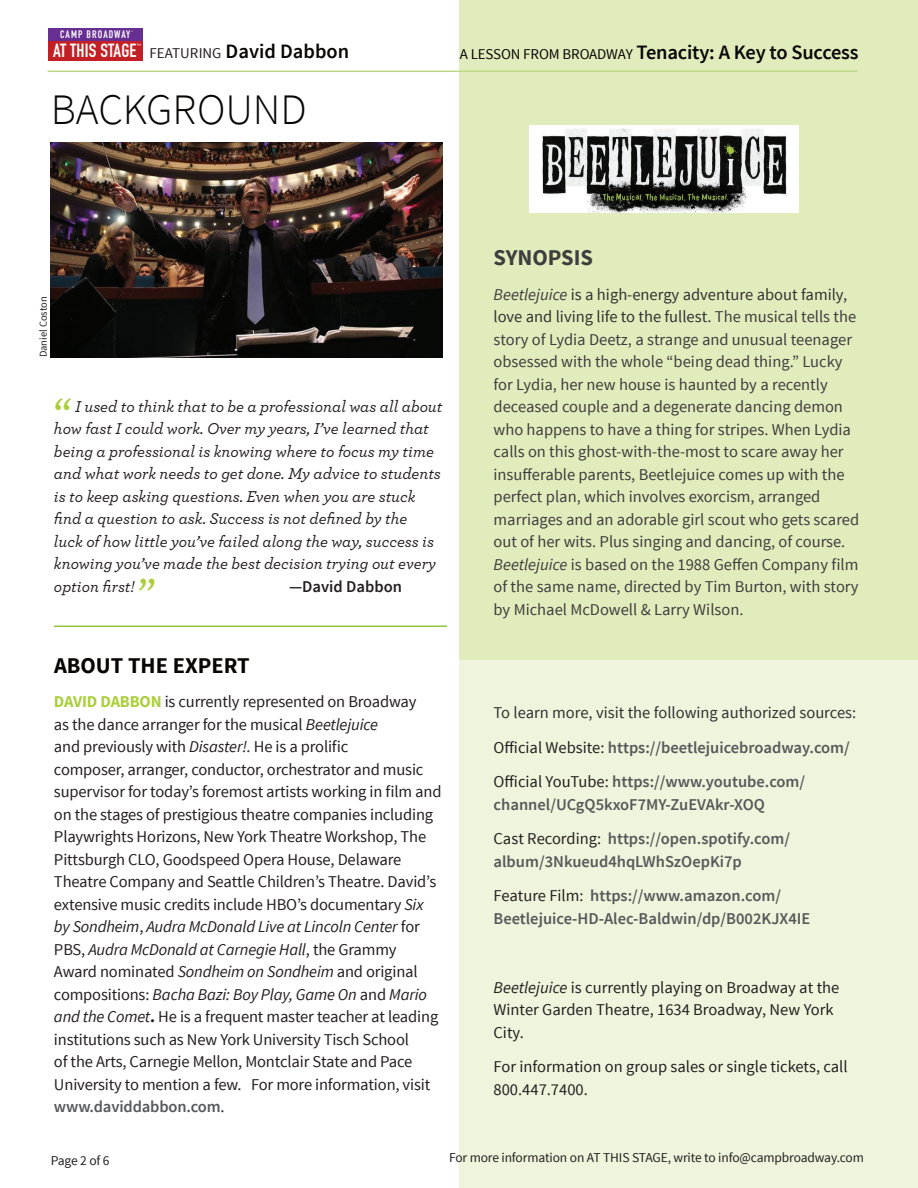
<style>
.page{position:relative;width:918px;height:1188px;background:#fff}
.page>*{position:absolute;margin:0;border:0;box-sizing:border-box;transform-origin:0 0}
.t1{font:300 43.5px "Source Sans Pro";color:#080605}
.t2{font:500 43.5px "Archer";color:#abcf3b}
.t3{font:700 22.5px "Source Sans Pro";color:#080605}
.t4{font:700 22.5px "Source Sans Pro";color:#3e3e3e}
.t5{font:600 20.4px "Source Sans Pro";letter-spacing:-.01em;color:#080605}
.t6{font:700 18.75px "DIN Condensed";letter-spacing:.01em;color:#fff}
.t7{font:16.5px/22.5px "Source Sans Pro";letter-spacing:-.01em;color:#231f20}
.t8{font:16.5px/22.5px "Source Sans Pro";color:#3e3e3e}
.t9{font:italic 500 16.5px/22.5px "Archer";color:#231f20}
.t10{font:600 16.5px/34.5px "Source Sans Pro";color:#57585a}
.t11{font:600 16.5px "Source Sans Pro";color:#231f20}
.t12{font:13.5px "Source Sans Pro";letter-spacing:-.01em;color:#231f20}
.t13{font:700 10.65px "DIN Condensed";letter-spacing:.1em;color:#fff}
.t14{font:10.5px "Source Sans Pro";color:#231f20}
.t15{font:700 4.5px "DIN Condensed";color:#fff}
.t16{font:700 1.65px "DIN Condensed";color:#fff}
.s1{font-family:"Source Sans Pro";font-weight:400;font-size:15px;color:#231f20}
.s2{font-family:"Source Sans Pro";font-weight:600;font-size:20.4px;color:#080605}
.s3{font-weight:400;font-size:15px}
.s4{font-weight:700;color:#abcf3b}
.s5{font-style:italic}
.s6{font-weight:700}
.s7{font-weight:600;color:#57585a}
.s8{color:#313232}
.s9{font-weight:400;color:#313232}
.s10{font-weight:400;color:#231f20}
</style>
<div class="page">
<div style="left:459px;top:0;width:459px;height:1188px;background:#e1ecbc"></div>
<div style="left:459px;top:660px;width:459px;height:528px;background:#eff5dc"></div>
<div style="left:529px;top:125px;width:270px;height:88px;background:#fff"></div>
<img style="left:542px;top:128px;width:245px;height:85px">
<img style="left:51px;top:143px;width:392px;height:214px">
<hr style="left:54px;top:626px;width:393px;height:1px;background:#92c73d">
<div style="left:49px;top:40px;width:94px;height:20px;background:#c22025"></div>
<div style="left:49px;top:28px;width:94px;height:12px;background:#682f92"></div>
<hr style="left:48px;top:71px;width:810px;height:1px;background:#bbd986">
<p class="t13" style="left:60px;top:27px;width:72px">CAMP BROADWAY</p>
<p class="t16" style="left:131px;top:30px;width:3px">®</p>
<p class="t15" style="left:137px;top:42px;width:6px">™</p>
<p class="t6" style="left:53px;top:38px;width:298px">AT THIS STAGE <span class="s1">FEATURING</span> <span class="s2">David Dabbon</span></p>
<p class="t5" style="left:460px;top:39px;width:400px"><span class="s3">A LESSON FROM BROADWAY</span> Tenacity: A Key to Success</p>
<h1 class="t1" style="left:51px;top:84px;width:258px">BACKGROUND</h1>
<p class="t14" style="left:37px;top:357px;width:63px;rotate:-90deg">Daniel Coston</p>
<h1 class="t2" style="left:54px;top:382px;width:19px">“</h1>
<p class="t9" style="left:54px;top:394px;width:390px;text-indent:21px">I used to think that to be a professional was all about how fast I could work. Over my years, I’ve learned that being a professional is knowing where to focus my time and what work needs to get done. My advice to students is to keep asking questions. Even when you are stuck find a question to ask. Success is not defined by the<br>luck of how little you’ve failed along the way, success is knowing you’ve made the best decision trying out every option first!</p>
<h1 class="t2" style="left:138px;top:562px;width:19px">”</h1>
<p class="t11" style="left:289px;top:576px;width:115px">—David Dabbon</p>
<h2 class="t3" style="left:54px;top:651px;width:197px">ABOUT THE EXPERT</h2>
<p class="t7" style="left:54px;top:691px;width:389px"><span class="s4">DAVID DABBON</span> is currently represented on Broadway<br>as the dance arranger for the musical <span class="s5">Beetlejuice<br></span>and previously with <span class="s5">Disaster!.</span> He is a prolific<br>composer, arranger, conductor, orchestrator and music supervisor for today’s foremost artists working in film and on the stages of prestigious theatre companies including Playwrights Horizons, New York Theatre Workshop, The Pittsburgh CLO, Goodspeed Opera House, Delaware Theatre Company and Seattle Children’s Theatre. David’s extensive music credits include HBO’s documentary <span class="s5">Six by Sondheim</span>, <span class="s5">Audra McDonald Live at Lincoln Center</span> for PBS, <span class="s5">Audra McDonald at Carnegie Hall</span>, the Grammy Award nominated <span class="s5">Sondheim on Sondheim</span> and original compositions: <span class="s5">Bacha Bazi: Boy Play, Game On</span> and <span class="s5">Mario and the Comet</span><span class="s6">.</span> He is a frequent master teacher at leading institutions such as New York University Tisch School<br>of the Arts, Carnegie Mellon, Montclair State and Pace University to mention a few. For more information, visit <span class="s7">www.daviddabbon.com</span>.</p>
<h2 class="t4" style="left:494px;top:243px;width:101px">SYNOPSIS</h2>
<p class="t8" style="left:494px;top:283px;width:367px"><span class="s5">Beetlejuice</span> <span class="s8">is a high-energy adventure about family, love and living life to the fullest.</span> The musical tells the story of Lydia Deetz, a strange and unusual teenager obsessed with the whole “being dead thing.” Lucky for Lydia, her new house is haunted by a recently deceased couple and a degenerate dancing demon who happens to have a thing for stripes. When Lydia calls on this ghost-with-the-most to scare away her insufferable parents, Beetlejuice comes up with the perfect plan, which involves exorcism, arranged marriages and an adorable girl scout who gets scared out of her wits. Plus singing and dancing, of course.<br><span class="s5">Beetlejuice</span> is based on the 1988 Geffen Company film of the same name, directed by Tim Burton, with story by Michael McDowell &amp; Larry Wilson.</p>
<p class="t10" style="left:494px;top:696px;width:364px"><span class="s9">To learn more, visit the following authorized sources:<br></span><span class="s10">Official Website:</span> https://beetlejuicebroadway.com/<br><span class="s10">Official YouTube:</span> https://www.youtube.com/</p>
<p class="t10" style="left:494px;top:788px;width:298px">channel/UCgQ5kxoF7MY-ZuEVAkr-XOQ<br><span class="s10">Cast Recording:</span> https://open.spotify.com/</p>
<p class="t10" style="left:494px;top:845px;width:289px">album/3Nkueud4hqLWhSzOepKi7p<br><span class="s10">Feature Film:</span> https://www.amazon.com/</p>
<p class="t10" style="left:494px;top:902px;width:318px">Beetlejuice-HD-Alec-Baldwin/dp/B002KJX4IE</p>
<p class="t7" style="left:494px;top:976px;width:347px"><span class="s5">Beetlejuice</span> is currently playing on Broadway at the<br>Winter Garden Theatre, 1634 Broadway, New York<br>City.</p>
<p class="t7" style="left:494px;top:1056px;width:356px">For information on group sales or single tickets, call<br>800.447.7400.</p>
<p class="t12" style="left:51px;top:1152px;width:60px">Page 2 of 6</p>
<p class="t12" style="left:449px;top:1150px;width:416px">For more information on AT THIS STAGE, write to info@campbroadway.com</p>
</div>
